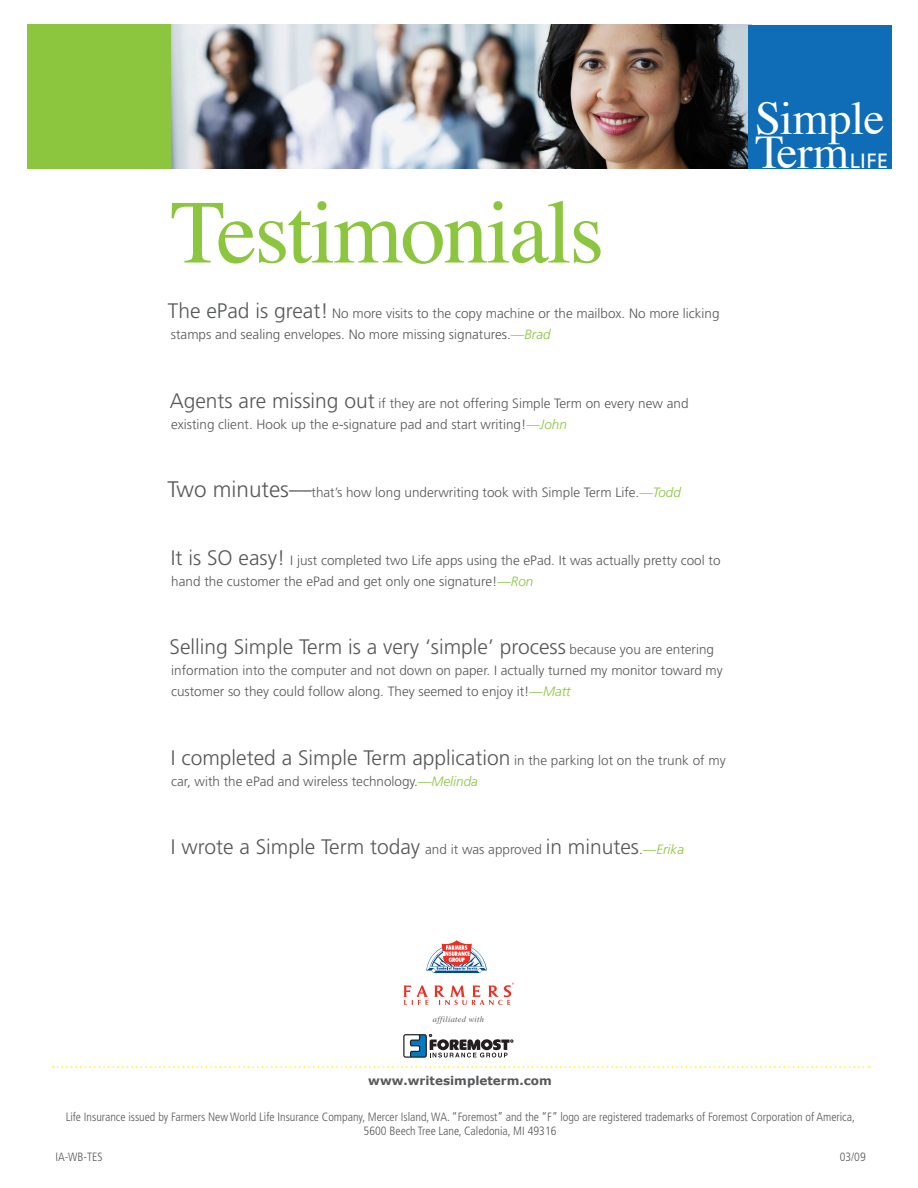
<style>
.page{position:relative;width:918px;height:1188px;background:#fff}
.page>*{position:absolute;margin:0;border:0;box-sizing:border-box;transform-origin:0 0}
.t1{font:90px "Times";letter-spacing:-.025em;color:#8bc63e}
.t2{font:46.8px/34.8px "Times";letter-spacing:-.01em;color:#fff}
.t3{font:300 21px "Frutiger";color:#57585a}
.t4{font:20.7px "Frutiger";color:#fff}
.t5{font:300 13.5px/21px "Frutiger";color:#57585a}
.t6{font:300 condensed 12px/13.5px "Frutiger";color:#57585a;text-align:center}
.t7{font:700 12px "Verdana";color:#57585a}
.t8{font:italic 8.25px "Times";letter-spacing:.04em;color:#57585a}
.s1{font-size:21px}
.s2{color:#8bc63e}
.s3{font-style:italic;color:#8bc63e}
.s4{font-size:22.5px}
.s5{font-size:13.5px}
.s6{font-size:13.5px;color:#8bc63e}
.s7{font-style:italic;font-size:13.5px;color:#8bc63e}
</style>
<div class="page">
<img style="left:171px;top:25px;width:577px;height:143px">
<div style="left:27px;top:25px;width:144px;height:144px;background:#8bc63e"></div>
<svg style="left:53px;top:1066px;width:817px;height:2px"></svg>
<svg style="left:403px;top:1034px;width:24px;height:24px"></svg>
<svg style="left:405px;top:1034px;width:108px;height:24px"></svg>
<svg style="left:426px;top:940px;width:61px;height:33px"></svg>
<svg style="left:403px;top:986px;width:25px;height:19px"></svg>
<svg style="left:434px;top:983px;width:80px;height:22px"></svg>
<div style="left:748px;top:25px;width:144px;height:143px;background:#0f6cb6"></div>
<h1 class="t1" style="left:170px;top:148px;width:435px">Testimonials</h1>
<p class="t5" style="left:168px;top:303px;width:553px"><span class="s1">The ePad is great!</span> No more visits to the copy machine or the mailbox. No more licking stamps and sealing envelopes. No more missing signatures.<span class="s2">—</span><span class="s3">Brad</span></p>
<p class="t5" style="left:170px;top:392px;width:520px"><span class="s1">Agents are missing out</span> if they are not offering Simple Term on every new and existing client. Hook up the e-signature pad and start writing!<span class="s2">—</span><span class="s3">John</span></p>
<p class="t5" style="left:168px;top:482px;width:515px"><span class="s4">Two minutes—</span>that’s how long underwriting took with Simple Term Life.<span class="s2">—</span><span class="s3">Todd</span></p>
<p class="t5" style="left:171px;top:550px;width:551px"><span class="s1">It is SO easy!</span> I just completed two Life apps using the ePad. It was actually pretty cool to hand the customer the ePad and get only one signature!<span class="s2">—</span><span class="s3">Ron</span></p>
<h3 class="t3" style="left:170px;top:635px;width:546px">Selling Simple Term is a very ‘simple’ process <span class="s5">because you are entering</span></h3>
<p class="t5" style="left:171px;top:660px;width:553px">information into the computer and not down on paper. I actually turned my monitor toward my customer so they could follow along. They seemed to enjoy it!<span class="s2">—</span><span class="s3">Matt</span></p>
<h3 class="t3" style="left:171px;top:745px;width:556px">I completed a Simple Term application <span class="s5">in the parking lot on the trunk of my</span></h3>
<p class="t5" style="left:171px;top:770px;width:309px">car, with the ePad and wireless technology.<span class="s2">—</span><span class="s3">Melinda</span></p>
<h3 class="t3" style="left:171px;top:835px;width:515px">I wrote a Simple Term today <span class="s5">and it was approved</span> in minutes<span class="s5">.</span><span class="s6">—</span><span class="s7">Erika</span></h3>
<h2 class="t2" style="left:755px;top:97px;width:131px">Simple<br>Term</h2>
<h3 class="t4" style="left:850px;top:149px;width:40px">Life</h3>
<p class="t8" style="left:433px;top:1012px;width:53px">affiliated with</p>
<p class="t7" style="left:368px;top:1073px;width:185px">www.writesimpleterm.com</p>
<p class="t6" style="left:66px;top:1111px;width:791px">Life Insurance issued by Farmers New World Life Insurance Company, Mercer Island, WA. “Foremost” and the “F” logo are registered trademarks of Foremost Corporation of America,<br>5600 Beech Tree Lane, Caledonia, MI 49316</p>
<p class="t6" style="left:55px;top:1150px;width:49px">IA-WB-TES</p>
<p class="t6" style="left:840px;top:1151px;width:28px">03/09</p>
</div>
